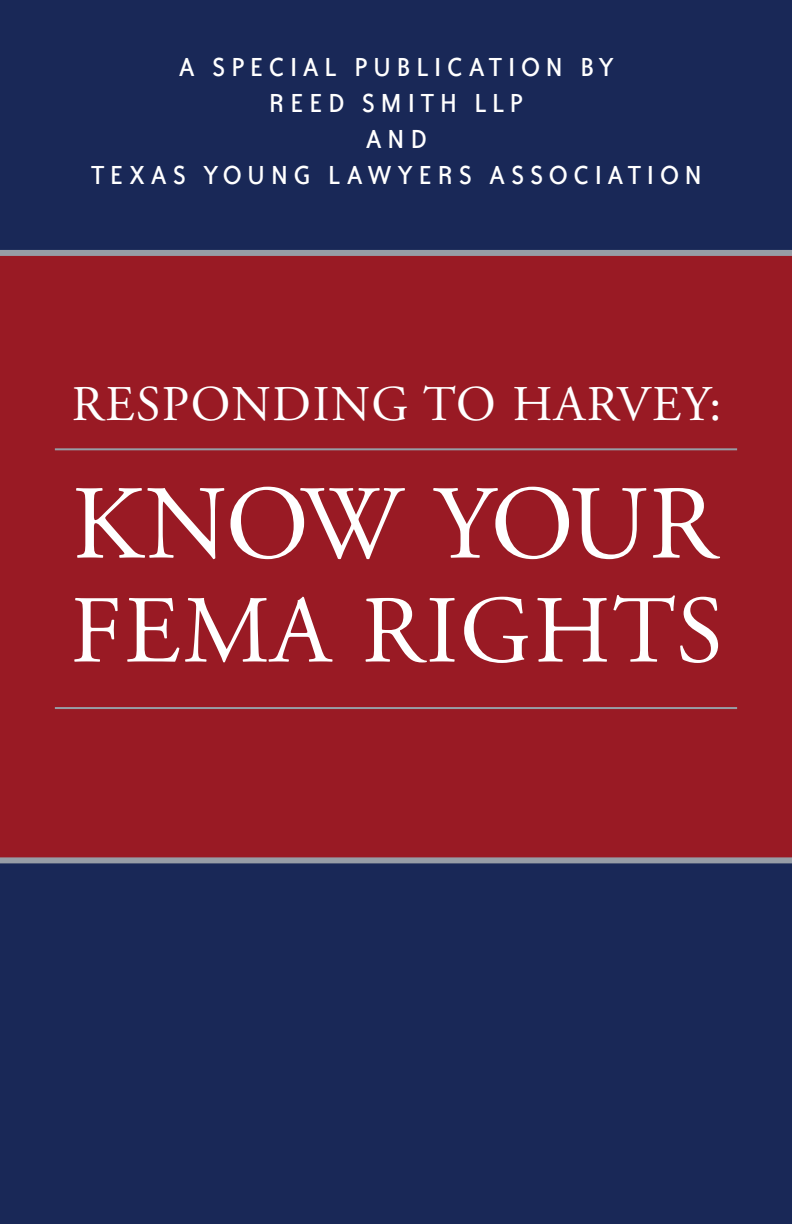
<style>
.page{position:relative;width:792px;height:1224px;background:#fff}
.page>*{position:absolute;margin:0;border:0;box-sizing:border-box;transform-origin:0 0}
.t1{font:104.8px "Adobe Garamond";letter-spacing:-.025em;color:#fff}
.t2{font:95.8px "Adobe Garamond";letter-spacing:.02em;color:#fff}
.t3{font:49.8px "Adobe Garamond";letter-spacing:.03em;color:#fff}
.t4{font:30px/36px "Bailey Sans ITC";letter-spacing:.185em;color:#fff;text-align:center}
</style>
<div class="page">
<div style="left:0;top:72px;width:792px;height:895px;background:#991a24"></div>
<div style="left:0;top:0;width:792px;height:255px;background:#192857"></div>
<div style="left:0;top:863px;width:792px;height:361px;background:#192857"></div>
<div style="left:0;top:250px;width:792px;height:6px;background:#979da6"></div>
<div style="left:0;top:857px;width:792px;height:6px;background:#979da6"></div>
<hr style="left:55px;top:448px;width:682px;height:2px;background:#979da6">
<hr style="left:55px;top:707px;width:682px;height:2px;background:#979da6">
<p class="t4" style="left:90px;top:51px;width:613px">A SPECIAL PUBLICATION BY<br>REED SMITH LLP<br>AND<br>TEXAS YOUNG LAWYERS ASSOCIATION</p>
<h3 class="t3" style="left:72px;top:384px;width:651px">RESPONDING TO HARVEY:</h3>
<h1 class="t1" style="left:72px;top:483px;width:646px">KNOW YOUR</h1>
<h2 class="t2" style="left:71px;top:593px;width:654px">FEMA RIGHTS</h2>
</div>
